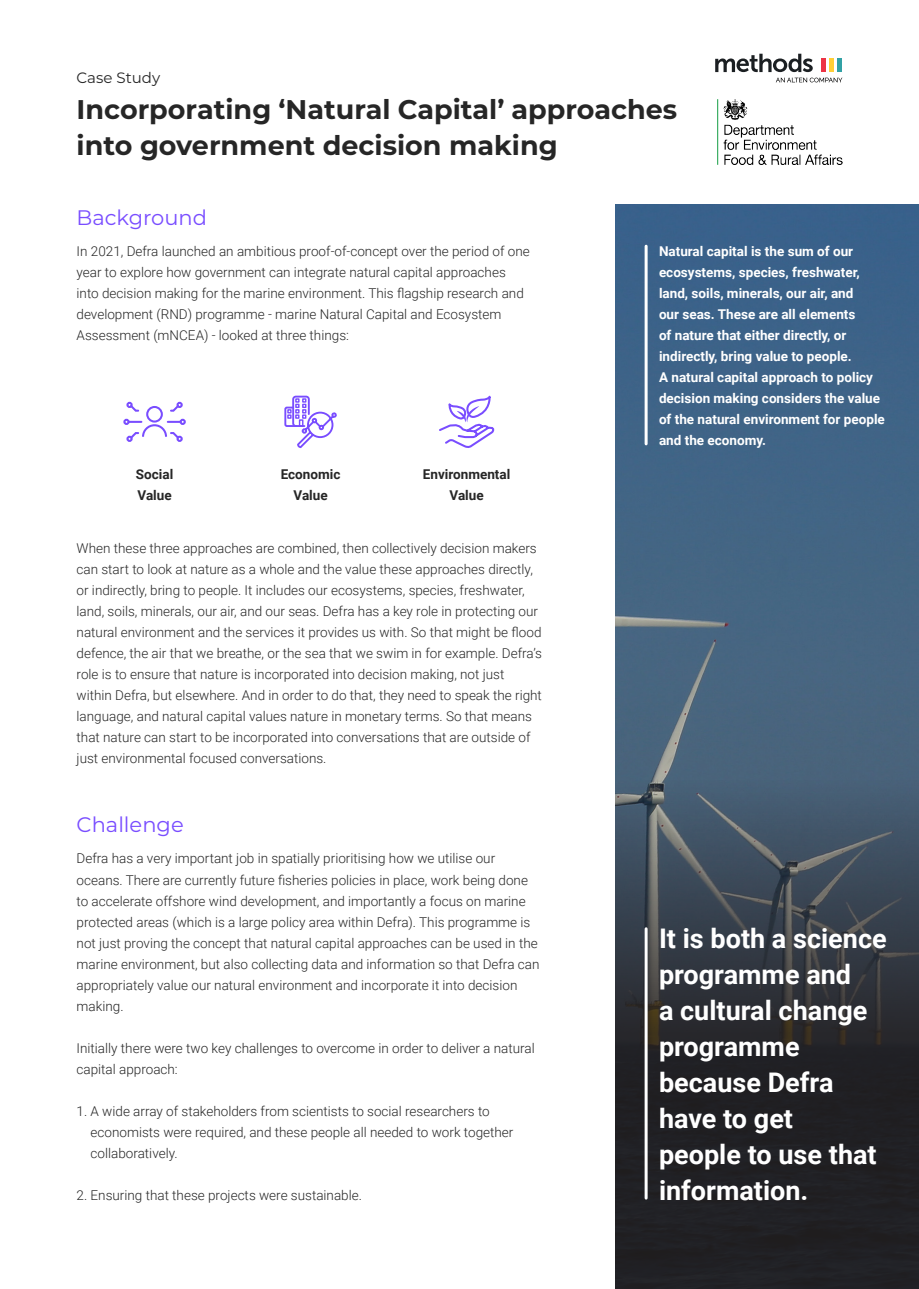
<style>
.page{position:relative;width:919px;height:1289px;background:#fff}
.page>*{position:absolute;margin:0;border:0;box-sizing:border-box;transform-origin:0 0}
.t1{font:700 27px/36px "Roboto";color:#fff}
.t2{font:700 27px/36px "Montserrat";color:#262626}
.t3{font:21px "Montserrat";color:#794dff}
.t4{font:15px "Montserrat";color:#262626}
.t5{font:300 13.5px/21px "Roboto";color:#262626}
.t6{font:700 13.5px/21px "Roboto";color:#fff}
.t7{font:700 13.5px "Roboto";color:#262626}
</style>
<div class="page">
<svg style="left:715px;top:54px;width:97px;height:18px"></svg>
<hr style="left:821px;top:58px;width:4px;height:14px;background:#ed3345">
<hr style="left:829px;top:58px;width:4px;height:14px;background:#ffcf37">
<hr style="left:837px;top:58px;width:4px;height:14px;background:#31a1a5">
<svg style="left:776px;top:78px;width:66px;height:4px"></svg>
<img style="left:615px;top:204px;width:303px;height:576px">
<svg style="left:615px;top:780px;width:303px;height:508px;background:#2f333b"></svg>
<hr style="left:644px;top:928px;width:3px;height:270px;background:#fff">
<hr style="left:644px;top:246px;width:3px;height:198px;background:#fff">
<img style="left:717px;top:100px;width:125px;height:64px">
<svg style="left:439px;top:396px;width:55px;height:52px"></svg>
<div style="left:123px;top:419px;width:7px;height:6px;border:2px solid #794dff;border-radius:50%"></div>
<svg style="left:126px;top:401px;width:60px;height:41px"></svg>
<svg style="left:284px;top:395px;width:53px;height:53px"></svg>
<p class="t4" style="left:77px;top:67px;width:85px">Case Study</p>
<p class="t2" style="left:77px;top:90px;width:602px">Incorporating ‘Natural Capital’ approaches into government decision making</p>
<p class="t3" style="left:77px;top:203px;width:132px">Background</p>
<p class="t5" style="left:77px;top:240px;width:454px">In 2021, Defra launched an ambitious proof-of-concept over the period of one year to explore how government can integrate natural capital approaches into decision making for the marine environment. This flagship research and development (RND) programme - marine Natural Capital and Ecosystem Assessment (mNCEA) - looked at three things:</p>
<p class="t7" style="left:136px;top:465px;width:39px">Social</p>
<p class="t7" style="left:137px;top:486px;width:36px">Value</p>
<p class="t7" style="left:281px;top:465px;width:61px">Economic</p>
<p class="t7" style="left:293px;top:486px;width:36px">Value</p>
<p class="t7" style="left:423px;top:465px;width:89px">Environmental</p>
<p class="t7" style="left:449px;top:486px;width:36px">Value</p>
<p class="t5" style="left:77px;top:537px;width:467px">When these three approaches are combined, then collectively decision makers can start to look at nature as a whole and the value these approaches directly, or indirectly, bring to people. It includes our ecosystems, species, freshwater, land, soils, minerals, our air, and our seas. Defra has a key role in protecting our natural environment and the services it provides us with. So that might be flood defence, the air that we breathe, or the sea that we swim in for example. Defra’s role is to ensure that nature is incorporated into decision making, not just within Defra, but elsewhere. And in order to do that, they need to speak the right language, and natural capital values nature in monetary terms. So that means that nature can start to be incorporated into conversations that are outside of just environmental focused conversations.</p>
<p class="t3" style="left:77px;top:810px;width:109px">Challenge</p>
<p class="t5" style="left:77px;top:847px;width:464px">Defra has a very important job in spatially prioritising how we utilise our oceans. There are currently future fisheries policies in place, work being done to accelerate offshore wind development, and importantly a focus on marine protected areas (which is a large policy area within Defra). This programme is not just proving the concept that natural capital approaches can be used in the marine environment, but also collecting data and information so that Defra can appropriately value our natural environment and incorporate it into decision making.</p>
<p class="t5" style="left:77px;top:1036px;width:459px">Initially there were two key challenges to overcome in order to deliver a natural capital approach:</p>
<p class="t5" style="left:91px;top:1099px;width:424px;text-indent:-14px">1. A wide array of stakeholders from scientists to social researchers to economists were required, and these people all needed to work together collaboratively.</p>
<p class="t5" style="left:77px;top:1183px;width:287px">2. Ensuring that these projects were sustainable.</p>
<p class="t6" style="left:659px;top:240px;width:227px">Natural capital is the sum of our ecosystems, species, freshwater, land, soils, minerals, our air, and<br>our seas. These are all elements<br>of nature that either directly, or indirectly, bring value to people.<br>A natural capital approach to policy decision making considers the value of the natural environment for people and the economy.</p>
<p class="t1" style="left:659px;top:918px;width:229px">It is both a science programme and<br>a cultural change programme because Defra have to get<br>people to use that information.</p>
</div>
